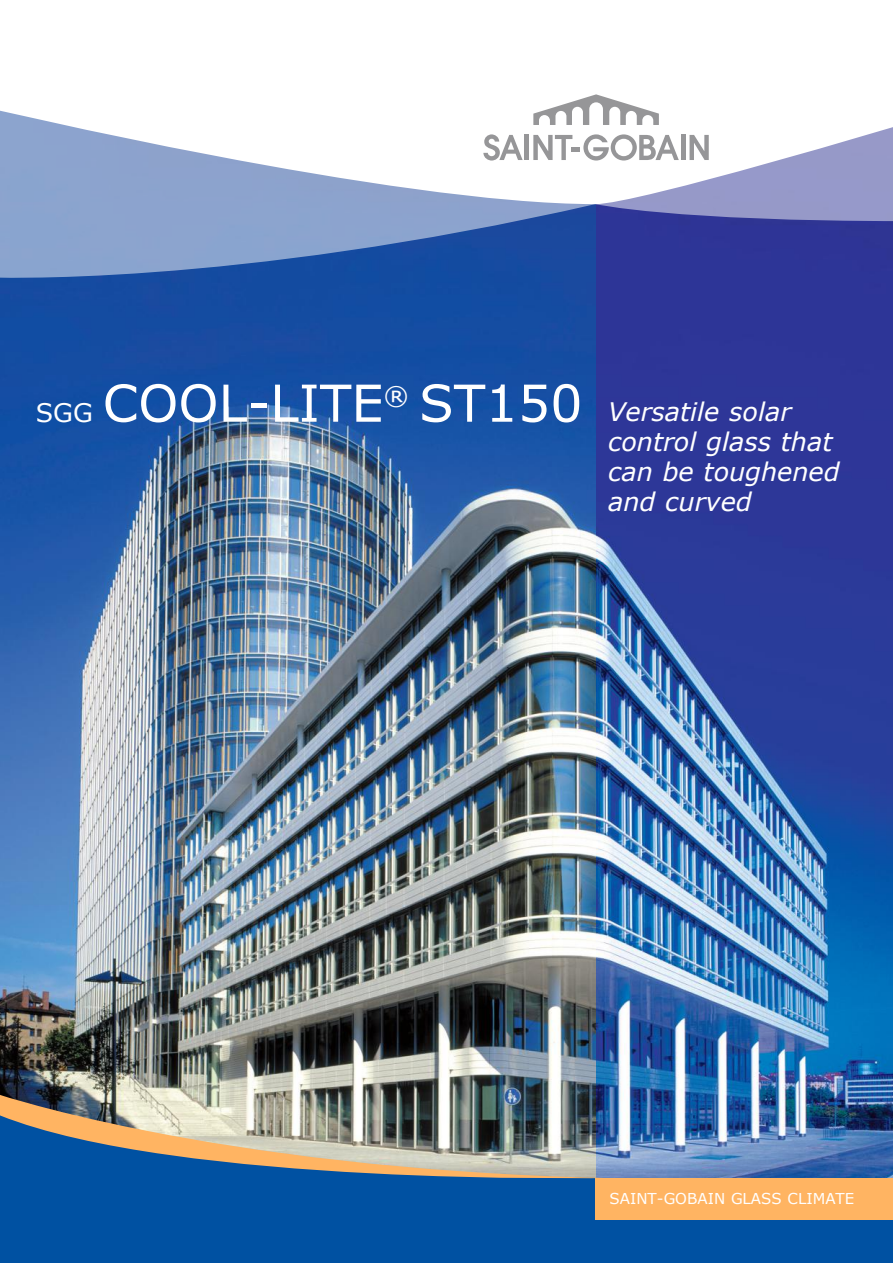
<style>
.page{position:relative;width:893px;height:1263px;background:#fff}
.page>*{position:absolute;margin:0;border:0;box-sizing:border-box;transform-origin:0 0}
.t1{font:51px "Verdana";color:#fff}
.t2{font:italic 25.5px/30px "Verdana";color:#fff}
.t3{font:15px "Verdana";color:#fff}
.s1{font-size:25.5px}
</style>
<div class="page">
<img style="left:0;top:221px;width:893px;height:957px">
<div style="left:0;top:1186px;width:595px;height:77px;background:#0051a2"></div>
<svg style="left:0;top:204px;width:595px;height:75px;background:#6183bd"></svg>
<svg style="left:595px;top:204px;width:298px;height:17px;background:#787cba"></svg>
<div style="left:595px;top:1178px;width:298px;height:42px;background:#ffb462"></div>
<div style="left:595px;top:1220px;width:298px;height:43px;background:#0051a2"></div>
<img style="left:0;top:1083px;width:604px;height:103px">
<svg style="left:0;top:110px;width:893px;height:94px"></svg>
<svg style="left:533px;top:94px;width:126px;height:31px"></svg>
<hr style="left:681px;top:135px;width:4px;height:25px;background:#969698">
<svg style="left:690px;top:135px;width:19px;height:25px"></svg>
<hr style="left:525px;top:135px;width:4px;height:25px;background:#969698">
<svg style="left:483px;top:134px;width:40px;height:27px"></svg>
<svg style="left:533px;top:134px;width:146px;height:27px"></svg>
<h1 class="t1" style="left:36px;top:371px;width:548px"><span class="s1">SGG</span> COOL-LITE<sup>®</sup> ST150</h1>
<p class="t2" style="left:608px;top:397px;width:233px">Versatile solar control glass that can be toughened and curved</p>
<p class="t3" style="left:610px;top:1189px;width:246px">SAINT-GOBAIN GLASS CLIMATE</p>
</div>
